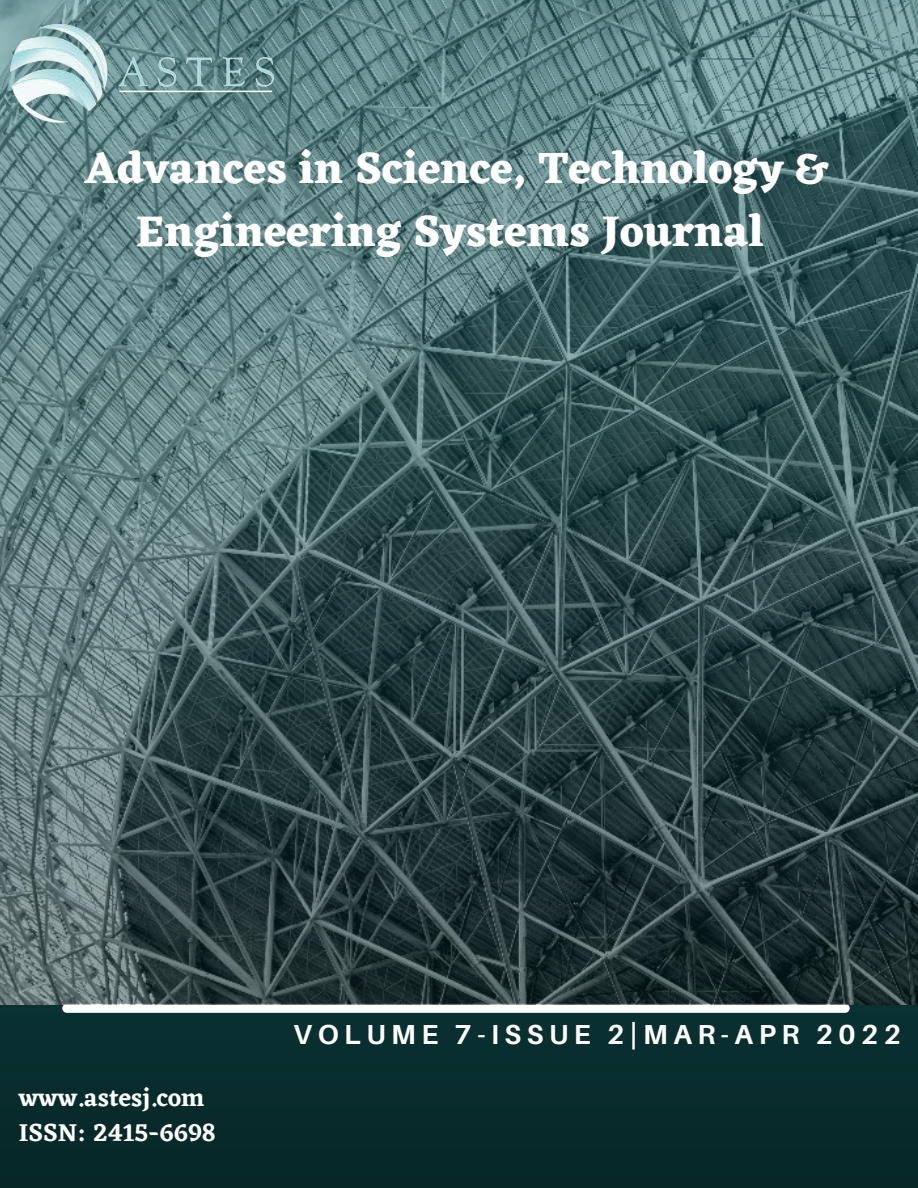
<style>
.page{position:relative;width:918px;height:1188px;background:#fff}
.page>*{position:absolute;margin:0;border:0;box-sizing:border-box;transform-origin:0 0}
.t1{font:700 44.85px/62.4px "Eczar";color:#fff;text-align:center}
.t2{font:700 27.45px "Aileron";letter-spacing:.2em;color:#fff}
.t3{font:600 25.35px/35px "Eczar";color:#fff}
</style>
<div class="page">
<div style="left:0;top:1004px;width:918px;height:184px;background:#082b2c"></div>
<div style="left:67px;top:1004px;width:778px;height:9px;background:#fff"></div>
<img style="left:0;top:0;width:918px;height:1004px">
<img style="left:5px;top:21px;width:273px;height:104px">
<p class="t1" style="left:85px;top:137px;width:744px">Advances in Science, Technology &amp;<br>Engineering Systems Journal</p>
<p class="t3" style="left:19px;top:1080px;width:199px">www.astesj.com<br>ISSN: 2415-6698</p>
<p class="t2" style="left:293px;top:1019px;width:609px">VOLUME 7-ISSUE 2|MAR-APR 2022</p>
</div>
